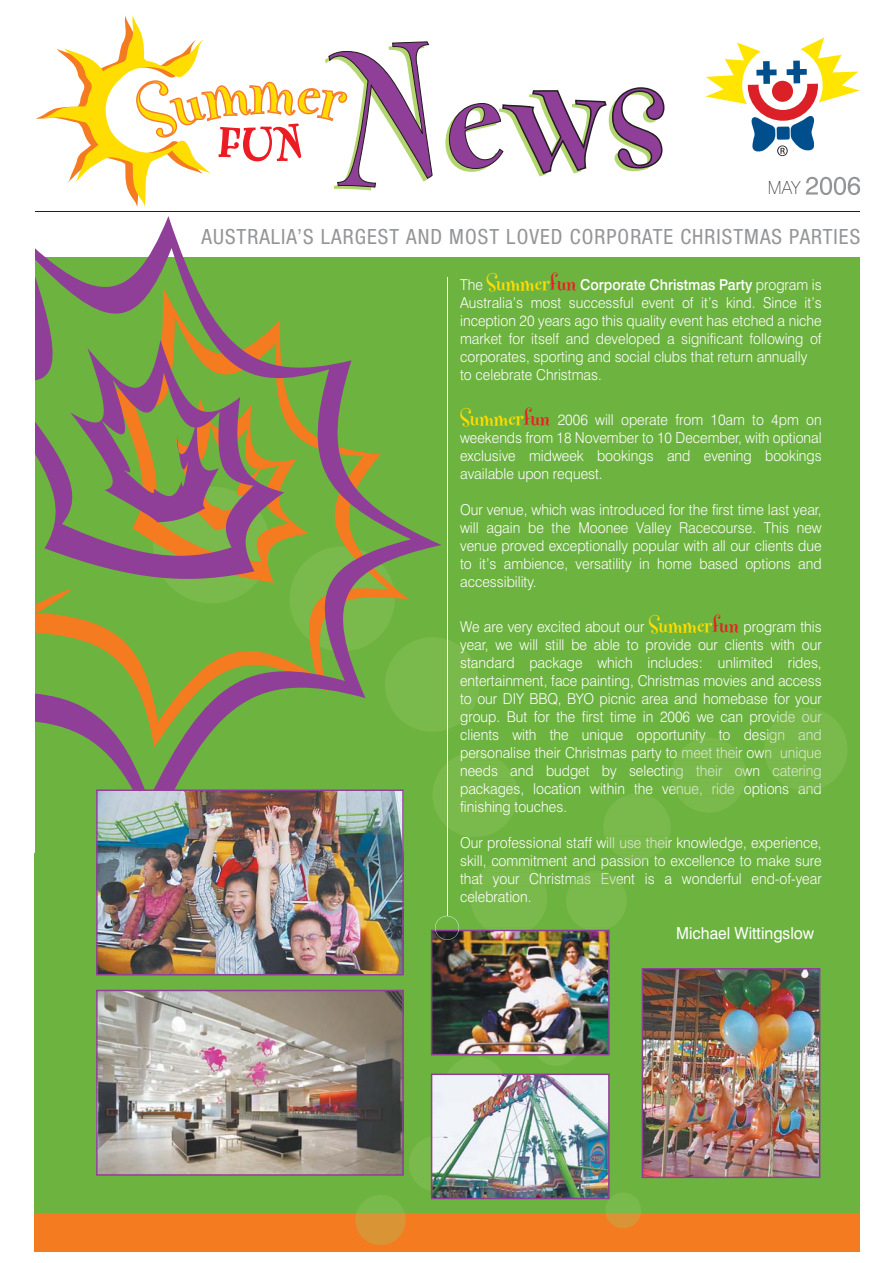
<style>
.page{position:relative;width:893px;height:1263px;background:#fff}
.page>*{position:absolute;margin:0;border:0;box-sizing:border-box;transform-origin:0 0}
.t1{font:condensed 21px "Helvetica Neue";letter-spacing:.05em;color:#939598}
.t2{font:100 18px "Swiss 721 BT";color:#231f20}
.t3{font:16.5px "Swiss 721 BT";color:#fff;scale:.94 1}
.t4{font:300 15px/18px "Swiss 721 BT";color:#fff;text-align:justify;scale:.94 1}
.t5{font:300 15px "Swiss 721 BT";color:#dae9ce;scale:.94 1}
.s1{font-family:"Fontesque";font-weight:700;font-size:22.5px;color:#fd0}
.s2{font-family:"Fontesque";font-weight:700;font-size:22.5px;color:#ed1c24}
.s3{font-weight:500}
.s4{color:#dae9ce}
</style>
<div class="page">
<div style="left:35px;top:257px;width:825px;height:967px;background:#6db33f"></div>
<div style="left:35px;top:1213px;width:825px;height:38px;background:#f47b20"></div>
<hr style="left:35px;top:211px;width:825px;height:1px;background:#231f20">
<svg style="left:35px;top:15px;width:397px;height:192px"></svg>
<svg style="left:445px;top:87px;width:219px;height:89px"></svg>
<svg style="left:35px;top:216px;width:406px;height:573px"></svg>
<svg style="left:705px;top:38px;width:154px;height:118px"></svg>
<svg style="left:805px;top:177px;width:55px;height:18px"></svg>
<img style="left:96px;top:789px;width:259px;height:186px">
<hr style="left:447px;top:277px;width:1px;height:639px;background:#fff">
<img style="left:355px;top:637px;width:492px;height:608px">
<img style="left:96px;top:990px;width:308px;height:186px">
<p class="t2" style="left:768px;top:181px;width:34px">MAY</p>
<h1 class="t1" style="left:201px;top:229px;width:660px">AUSTRALIA’S LARGEST AND MOST LOVED CORPORATE CHRISTMAS PARTIES</h1>
<p class="t4" style="left:460px;top:276px;width:386px;text-align:left">The <span class="s1">Summer</span><span class="s2">fun</span> <span class="s3">Corporate Christmas Party</span> program is Australia’s most successful event of it’s kind. Since it’s inception 20 years ago this quality event has etched a niche market for itself and developed a significant following of corporates, sporting and social clubs that return annually to celebrate Christmas.</p>
<p class="t4" style="left:460px;top:411px;width:386px"><span class="s1">Summer</span><span class="s2">fun</span> 2006 will operate from 10am to 4pm on weekends from 18 November to 10 December, with optional exclusive midweek bookings and evening bookings available upon request.</p>
<p class="t4" style="left:460px;top:501px;width:386px">Our venue, which was introduced for the first time last year, will again be the Moonee Valley Racecourse. This new venue proved exceptionally popular with all our clients due to it’s ambience, versatility in home based options and accessibility.</p>
<p class="t4" style="left:460px;top:618px;width:386px">We are very excited about our <span class="s1">Summer</span><span class="s2">fun</span> program this year, we will still be able to provide our clients with our standard package which includes: unlimited rides, entertainment, face painting, Christmas movies and access to our DIY BBQ, BYO picnic area and homebase for your group. But for the first time in 2006 we can pro<span class="s4">vide our </span>clients with the unique opportu<span class="s4">nity to</span></p>
<p class="t4" style="left:460px;top:726px;width:386px;text-align:left;text-indent:283px">de<span class="s4">sign and </span>personalise their Christmas party t<span class="s4">o meet their</span> o<span class="s4">wn unique </span>needs and budget by selecti<span class="s4">ng their ow</span>n packages, location withi<span class="s4">n the enue, ride o</span>ptio<span class="s4">ns and</span></p>
<p class="t5" style="left:772px;top:765px;width:54px">catering</p>
<p class="t4" style="left:662px;top:780px;width:8px">v</p>
<p class="t4" style="left:460px;top:798px;width:115px">finishing touches.</p>
<p class="t4" style="left:460px;top:834px;width:386px">Our professional staff <span class="s4">will use their</span> knowledge, experience, skill, commitment and pa<span class="s4">ssion t</span>o excellence to make sure that your Christ<span class="s4">mas Eve</span>nt is a wonderful end-of-year celebration.</p>
<p class="t3" style="left:676px;top:928px;width:148px">Michael Wittingslow</p>
</div>
